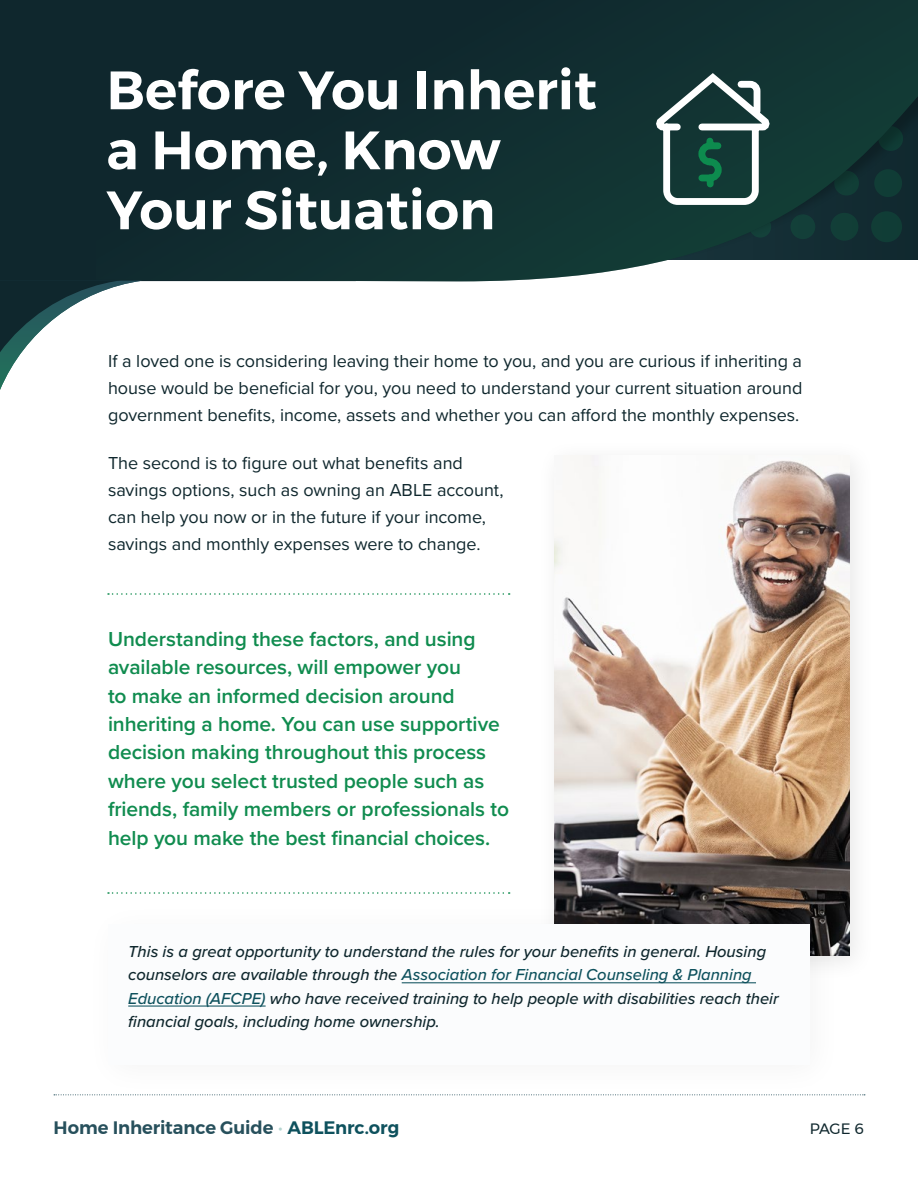
<style>
.page{position:relative;width:918px;height:1188px;background:#fff}
.page>*{position:absolute;margin:0;border:0;box-sizing:border-box;transform-origin:0 0}
.t1{font:600 54px/60px "Montserrat";color:#fff}
.t2{font:600 21px/28.5px "Proxima Nova";letter-spacing:-.005em;color:#108c4f}
.t3{font:18px/27px "Proxima Nova";color:#0f272d;text-align:justify}
.t4{font:600 18px "Montserrat";letter-spacing:-.005em;color:#27505c}
.t5{font:italic 500 16.5px/23.2px "Proxima Nova";color:#0f272d}
.t6{font:15px "Montserrat";color:#0f272d}
.s1{color:#0e515d}
.s2{font-weight:400;color:#b5d5d0}
</style>
<div class="page">
<div style="left:0;top:0;width:446px;height:282px;background:#0f272d"></div>
<svg style="left:96px;top:0;width:822px;height:281px;background:#183436"></svg>
<img style="left:649px;top:67px;width:131px;height:151px">
<svg style="left:0;top:280px;width:143px;height:110px"></svg>
<svg style="left:54px;top:1094px;width:811px;height:1px"></svg>
<img style="left:554px;top:456px;width:295px;height:500px">
<div style="left:83px;top:898px;width:762px;height:201px;background:#000;opacity:.05"></div>
<div style="left:108px;top:924px;width:702px;height:140px;background:#fbfcfd"></div>
<hr style="left:402px;top:982px;width:354px;height:1px;background:#0e515d">
<hr style="left:128px;top:1006px;width:138px;height:1px;background:#0e515d">
<svg style="left:108px;top:593px;width:402px;height:2px"></svg>
<svg style="left:108px;top:892px;width:402px;height:2px"></svg>
<h2 class="t1" style="left:106px;top:60px;width:492px">Before You Inherit a Home, Know<br>Your Situation</h2>
<p class="t3" style="left:108px;top:347px;width:696px">If a loved one is considering leaving their home to you, and you are curious if inheriting a house would be beneficial for you, you need to understand your current situation around government benefits, income, assets and whether you can afford the monthly expenses.</p>
<p class="t3" style="left:108px;top:448px;width:397px;text-align:left">The second is to figure out what benefits and savings options, such as owning an ABLE account, can help you now or in the future if your income, savings and monthly expenses were to change.</p>
<p class="t2" style="left:108px;top:624px;width:403px">Understanding these factors, and using available resources, will empower you<br>to make an informed decision around inheriting a home. You can use supportive decision making throughout this process where you select trusted people such as friends, family members or professionals to help you make the best financial choices.</p>
<p class="t5" style="left:128px;top:939px;width:652px">This is a great opportunity to understand the rules for your benefits in general. Housing counselors are available through the <span class="s1">Association for Financial Counseling &amp; Planning Education (AFCPE)</span> who have received training to help people with disabilities reach their financial goals, including home ownership.</p>
<p class="t4" style="left:54px;top:1113px;width:347px">Home Inheritance Guide <span class="s2">•</span> <span class="s1">ABLEnrc.org</span></p>
<p class="t6" style="left:810px;top:1117px;width:56px">PAGE 6</p>
</div>
